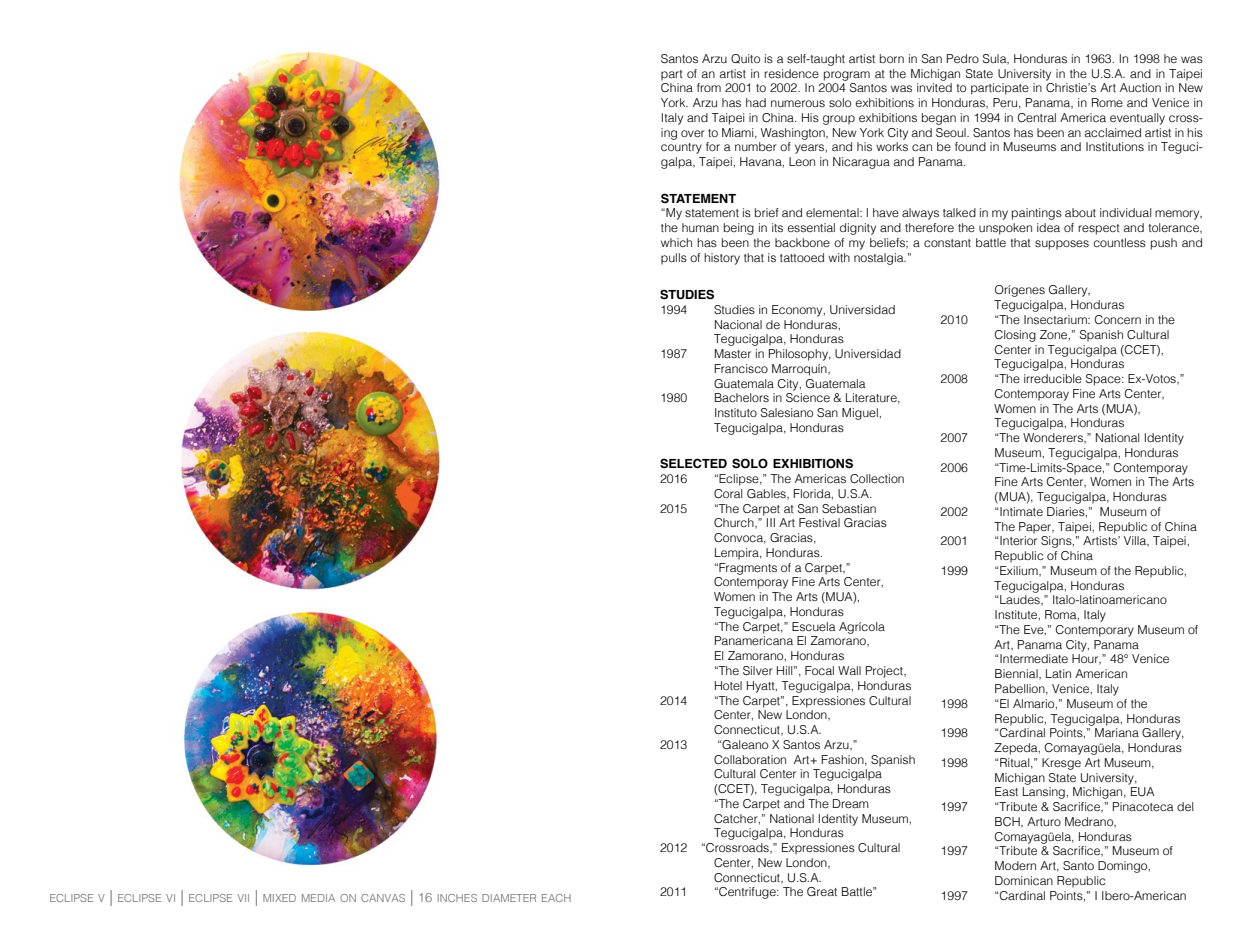
<style>
.page{position:relative;width:1242px;height:945px;background:#fff}
.page>*{position:absolute;margin:0;border:0;box-sizing:border-box;transform-origin:0 0}
.t1{font:700 12.6px "Helvetica";color:#000}
.t2{font:300 12.3px/14.7px "Helvetica";color:#000}
.t3{font:300 11.1px "Helvetica";color:#6d6e71}
.s1{font-size:15.9px}
.s2{font-size:13.05px}
</style>
<div class="page">
<img style="left:183px;top:611px;width:255px;height:255px">
<img style="left:181px;top:330px;width:259px;height:260px">
<img style="left:179px;top:51px;width:261px;height:261px">
<p class="t3" style="left:49px;top:889px;width:524px">ECLIPSE V <span class="s1">|</span> ECLIPSE VI <span class="s1">|</span> ECLIPSE VII <span class="s1">|</span> MIXED MEDIA ON CANVAS <span class="s1">|</span> <span class="s2">16</span> INCHES DIAMETER EACH</p>
<p class="t2" style="left:661px;top:50px;width:544px;text-align:justify">Santos Arzu Quito is a self-taught artist born in San Pedro Sula, Honduras in 1963. In 1998 he was part of an artist in residence program at the Michigan State University in the U.S.A. and in Taipei China from 2001 to 2002. In 2004 Santos was invited to participate in Christie’s Art Auction in New York. Arzu has had numerous solo exhibitions in Honduras, Peru, Panama, in Rome and Venice in Italy and Taipei in China. His group exhibitions began in 1994 in Central America eventually cross&shy;ing over to Miami, Washington, New York City and Seoul. Santos has been an acclaimed artist in his country for a number of years, and his works can be found in Museums and Institutions in Teguci&shy;galpa, Taipei, Havana, Leon in Nicaragua and Panama.</p>
<p class="t1" style="left:661px;top:188px;width:77px">STATEMENT</p>
<p class="t2" style="left:661px;top:205px;width:544px;text-align:justify">“My statement is brief and elemental: I have always talked in my paintings about individual memory, the human being in its essential dignity and therefore the unspoken idea of respect and tolerance, which has been the backbone of my beliefs; a constant battle that supposes countless push and pulls of history that is tattooed with nostalgia.”</p>
<p class="t1" style="left:660px;top:285px;width:56px">STUDIES</p>
<p class="t2" style="left:660px;top:301px;width:29px">1994</p>
<p class="t2" style="left:714px;top:301px;width:183px">Studies in Economy, Universidad<br>Nacional de Honduras,<br>Tegucigalpa, Honduras</p>
<p class="t2" style="left:660px;top:346px;width:29px">1987</p>
<p class="t2" style="left:714px;top:346px;width:189px">Master in Philosophy, Universidad<br>Francisco Marroquín,<br>Guatemala City, Guatemala</p>
<p class="t2" style="left:660px;top:390px;width:29px">1980</p>
<p class="t2" style="left:714px;top:390px;width:188px">Bachelors in Science &amp; Literature,<br>Instituto Salesiano San Miguel,<br>Tegucigalpa, Honduras</p>
<p class="t1" style="left:660px;top:454px;width:195px">SELECTED SOLO EXHIBITIONS</p>
<p class="t2" style="left:660px;top:471px;width:29px">2016</p>
<p class="t2" style="left:714px;top:471px;width:192px">“Eclipse,” The Americas Collection<br>Coral Gables, Florida, U.S.A.</p>
<p class="t2" style="left:660px;top:500px;width:29px">2015</p>
<p class="t2" style="left:714px;top:500px;width:199px">“The Carpet at San Sebastian<br>Church,” III Art Festival Gracias<br>Convoca, Gracias,<br>Lempira, Honduras.<br>“Fragments of a Carpet,”<br>Contemporay Fine Arts Center,<br>Women in The Arts (MUA),<br>Tegucigalpa, Honduras<br>“The Carpet,” Escuela Agrícola<br>Panamericana El Zamorano,<br>El Zamorano, Honduras<br>“The Silver Hill”, Focal Wall Project,<br>Hotel Hyatt, Tegucigalpa, Honduras</p>
<p class="t2" style="left:660px;top:692px;width:29px">2014</p>
<p class="t2" style="left:714px;top:692px;width:199px">“The Carpet”, Expressiones Cultural<br>Center, New London,<br>Connecticut, U.S.A.</p>
<p class="t2" style="left:660px;top:736px;width:29px">2013</p>
<p class="t2" style="left:717px;top:736px;width:142px">“Galeano X Santos Arzu,”</p>
<p class="t2" style="left:714px;top:751px;width:203px">Collaboration Art+ Fashion, Spanish</p>
<p class="t2" style="left:714px;top:766px;width:170px">Cultural Center in Tegucigalpa</p>
<p class="t2" style="left:714px;top:780px;width:179px">(CCET), Tegucigalpa, Honduras</p>
<p class="t2" style="left:714px;top:795px;width:157px">“The Carpet and The Dream</p>
<p class="t2" style="left:714px;top:810px;width:200px">Catcher,” National Identity Museum,</p>
<p class="t2" style="left:714px;top:825px;width:131px">Tegucigalpa, Honduras</p>
<p class="t2" style="left:660px;top:840px;width:242px">2012 “Crossroads,” Expressiones Cultural</p>
<p class="t2" style="left:714px;top:854px;width:118px">Center, New London,</p>
<p class="t2" style="left:714px;top:869px;width:110px">Connecticut, U.S.A.</p>
<p class="t2" style="left:660px;top:884px;width:29px">2011</p>
<p class="t2" style="left:714px;top:884px;width:165px">“Centrifuge: The Great Battle”</p>
<p class="t2" style="left:995px;top:282px;width:131px">Orígenes Gallery,<br>Tegucigalpa, Honduras</p>
<p class="t2" style="left:941px;top:311px;width:29px">2010</p>
<p class="t2" style="left:995px;top:311px;width:182px">“The Insectarium: Concern in the<br>Closing Zone,” Spanish Cultural<br>Center in Tegucigalpa (CCET),<br>Tegucigalpa, Honduras</p>
<p class="t2" style="left:941px;top:370px;width:29px">2008</p>
<p class="t2" style="left:995px;top:370px;width:192px">“The irreducible Space: Ex-Votos,”<br>Contemporay Fine Arts Center,<br>Women in The Arts (MUA),<br>Tegucigalpa, Honduras</p>
<p class="t2" style="left:941px;top:430px;width:29px">2007</p>
<p class="t2" style="left:995px;top:430px;width:191px">“The Wonderers,” National Identity<br>Museum, Tegucigalpa, Honduras</p>
<p class="t2" style="left:941px;top:459px;width:29px">2006</p>
<p class="t2" style="left:995px;top:459px;width:201px">“Time-Limits-Space,” Contemporay<br>Fine Arts Center, Women in The Arts (MUA), Tegucigalpa, Honduras</p>
<p class="t2" style="left:941px;top:503px;width:29px">2002</p>
<p class="t2" style="left:995px;top:503px;width:204px">“Intimate Diaries,” Museum of<br>The Paper, Taipei, Republic of China</p>
<p class="t2" style="left:941px;top:533px;width:29px">2001</p>
<p class="t2" style="left:995px;top:533px;width:197px">“Interior Signs,” Artists’ Villa, Taipei,<br>Republic of China</p>
<p class="t2" style="left:941px;top:562px;width:29px">1999</p>
<p class="t2" style="left:995px;top:562px;width:205px">“Exilium,” Museum of the Republic,<br>Tegucigalpa, Honduras<br>“Laudes,” Italo-latinoamericano<br>Institute, Roma, Italy<br>“The Eve,” Contemporary Museum of<br>Art, Panama City, Panama “Intermediate Hour,” 48° Venice<br>Biennial, Latin American<br>Pabellion, Venice, Italy</p>
<p class="t2" style="left:941px;top:695px;width:29px">1998</p>
<p class="t2" style="left:995px;top:695px;width:187px">“El Almario,” Museum of the<br>Republic, Tegucigalpa, Honduras</p>
<p class="t2" style="left:941px;top:725px;width:29px">1998</p>
<p class="t2" style="left:995px;top:725px;width:192px">“Cardinal Points,” Mariana Gallery,<br>Zepeda, Comayagüela, Honduras</p>
<p class="t2" style="left:941px;top:754px;width:29px">1998</p>
<p class="t2" style="left:995px;top:754px;width:161px">“Ritual,” Kresge Art Museum,<br>Michigan State University,<br>East Lansing, Michigan, EUA</p>
<p class="t2" style="left:941px;top:799px;width:29px">1997</p>
<p class="t2" style="left:995px;top:799px;width:201px">“Tribute &amp; Sacrifice,” Pinacoteca del<br>BCH, Arturo Medrano,<br>Comayagüela, Honduras</p>
<p class="t2" style="left:941px;top:843px;width:29px">1997</p>
<p class="t2" style="left:995px;top:843px;width:180px">“Tribute &amp; Sacrifice,” Museum of<br>Modern Art, Santo Domingo,<br>Dominican Republic</p>
<p class="t2" style="left:941px;top:887px;width:29px">1997</p>
<p class="t2" style="left:995px;top:887px;width:194px">“Cardinal Points,” I Ibero-American</p>
</div>
